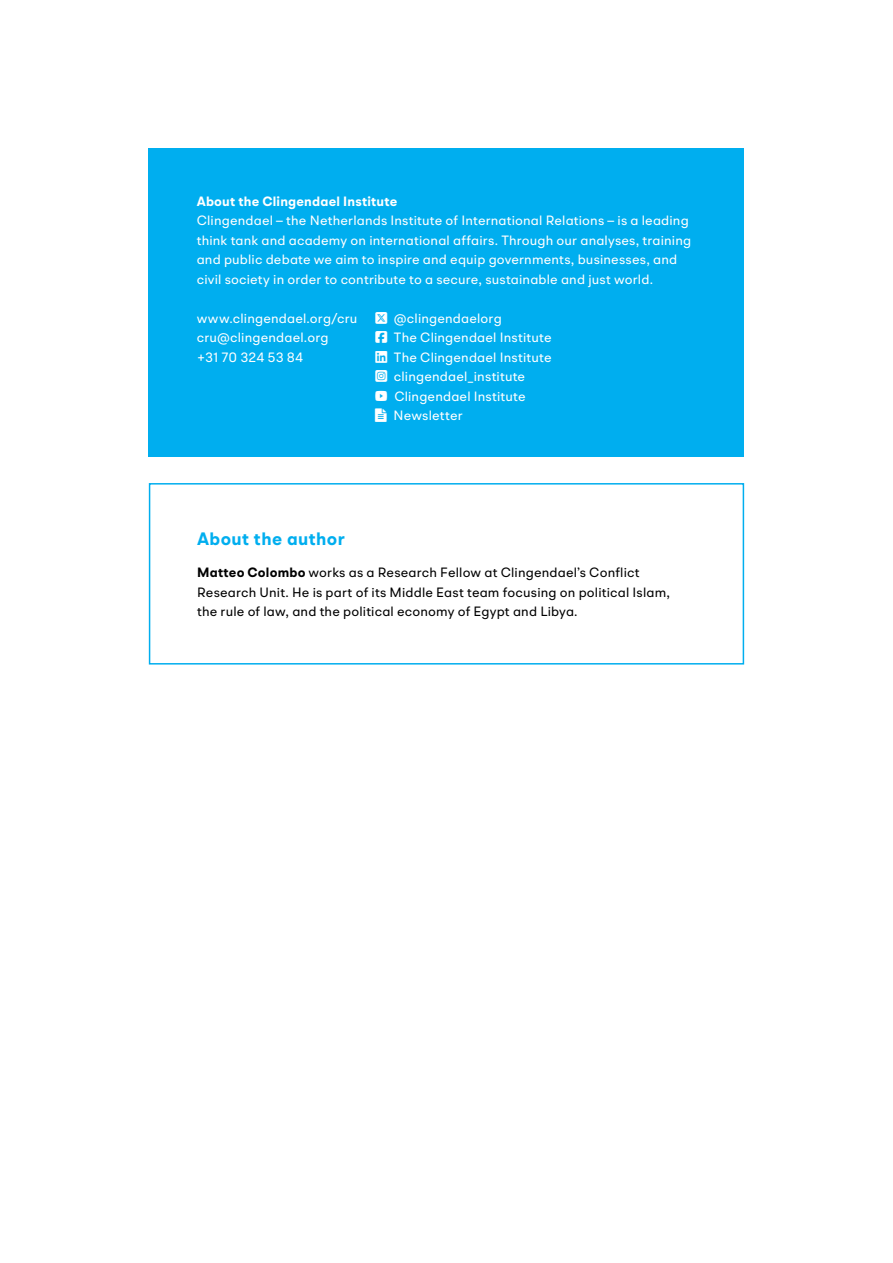
<style>
.page{position:relative;width:893px;height:1263px;background:#fff}
.page>*{position:absolute;margin:0;border:0;box-sizing:border-box;transform-origin:0 0}
.t1{font:700 18px "BR Omega";letter-spacing:.02em;color:#00aeef}
.t2{font:13.5px/19.5px "BR Omega";letter-spacing:.01em;color:#fff}
.t3{font:13.5px/19.5px "BR Omega";letter-spacing:.01em;color:#000}
.t4{font:700 13.5px "BR Omega";letter-spacing:.015em;color:#fff}
.s1{font-weight:700}
</style>
<div class="page">
<div style="left:149px;top:149px;width:595px;height:308px;background:#00aeef"></div>
<div style="left:149px;top:483px;width:595px;height:181px;border:2px solid #00aeef"></div>
<p class="t4" style="left:197px;top:192px;width:202px">About the Clingendael Institute</p>
<p class="t2" style="left:197px;top:210px;width:496px">Clingendael – the Netherlands Institute of International Relations – is a leading think tank and academy on international affairs. Through our analyses, training and public debate we aim to inspire and equip governments, businesses, and civil society in order to contribute to a secure, sustainable and just world.</p>
<p class="t2" style="left:197px;top:308px;width:162px">www.clingendael.org/cru</p>
<p class="t2" style="left:394px;top:308px;width:109px">@clingendaelorg</p>
<p class="t2" style="left:197px;top:327px;width:133px">cru@clingendael.org</p>
<p class="t2" style="left:394px;top:327px;width:159px">The Clingendael Institute</p>
<p class="t2" style="left:197px;top:347px;width:108px">+31 70 324 53 84</p>
<p class="t2" style="left:394px;top:347px;width:159px">The Clingendael Institute</p>
<p class="t2" style="left:394px;top:366px;width:133px">clingendael_institute</p>
<p class="t2" style="left:394px;top:386px;width:133px">Clingendael Institute</p>
<p class="t2" style="left:394px;top:405px;width:71px">Newsletter</p>
<h2 class="t1" style="left:197px;top:527px;width:149px">About the author</h2>
<p class="t3" style="left:197px;top:563px;width:474px"><span class="s1">Matteo Colombo</span> works as a Research Fellow at Clingendael’s Conflict<br>Research Unit. He is part of its Middle East team focusing on political Islam, the rule of law, and the political economy of Egypt and Libya.</p>
</div>
